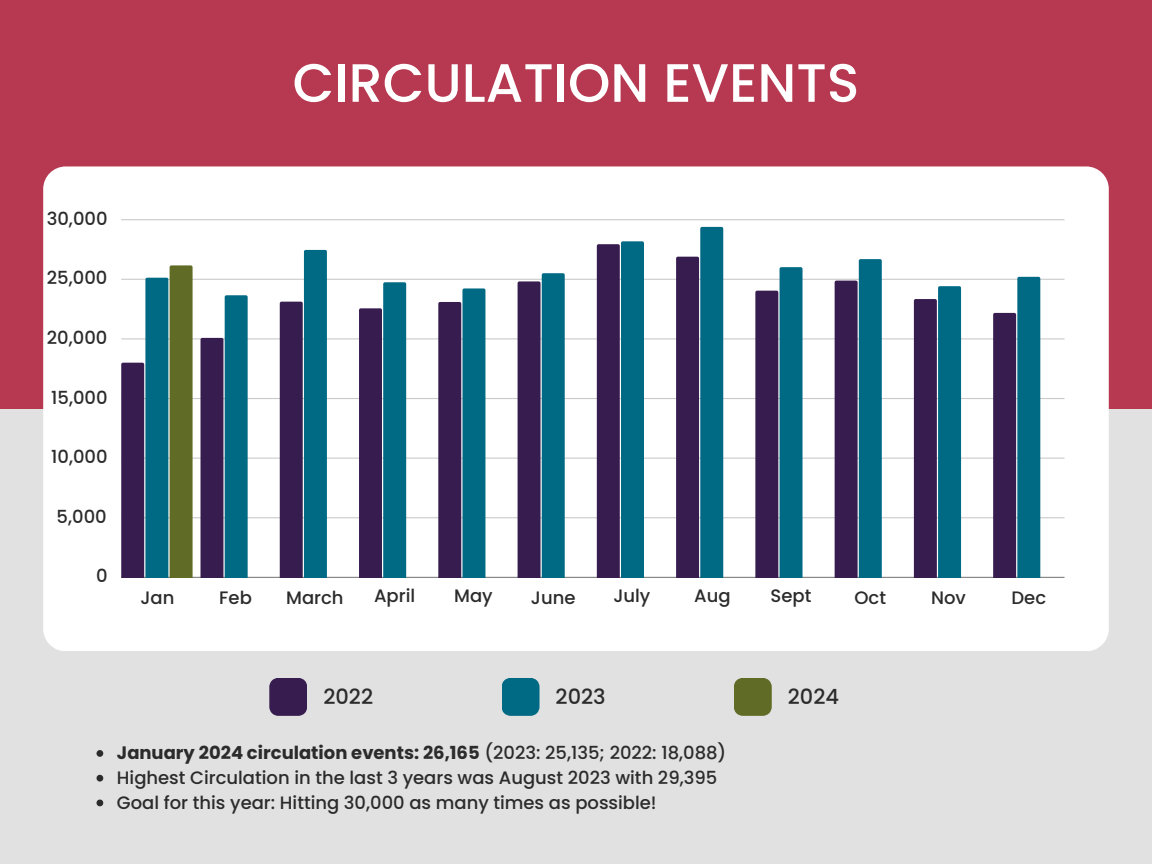
<style>
.page{position:relative;width:1152px;height:864px;background:#b73951}
.page>*{position:absolute;margin:0;border:0;box-sizing:border-box;transform-origin:0 0}
.t1{font:500 54px "Poppins";color:#fff}
.t2{font:500 21px "Poppins";color:#2b2b2b}
.t3{font:500 18px "Poppins";color:#2b2b2b}
.t4{font:700 18px "Poppins";color:#2b2b2b}
.s1{font-weight:500}
</style>
<div class="page">
<div style="left:0;top:409px;width:1152px;height:455px;background:#e1e1e1"></div>
<div style="left:43px;top:166px;width:1066px;height:485px;background:#fff;border-radius:23px"></div>
<hr style="left:121px;top:517px;width:944px;height:1px;background:#2b2b2b">
<hr style="left:121px;top:458px;width:944px;height:1px;background:#2b2b2b">
<hr style="left:121px;top:398px;width:944px;height:1px;background:#2b2b2b">
<hr style="left:121px;top:338px;width:944px;height:1px;background:#2b2b2b">
<hr style="left:121px;top:279px;width:944px;height:1px;background:#2b2b2b">
<hr style="left:121px;top:219px;width:944px;height:1px;background:#2b2b2b">
<hr style="left:121px;top:577px;width:944px;height:1px;background:#2b2b2b">
<svg style="left:121px;top:265px;width:72px;height:312px;background:#52706d"></svg>
<svg style="left:201px;top:295px;width:47px;height:282px;background:#315a7b"></svg>
<svg style="left:280px;top:250px;width:47px;height:327px;background:#30597b"></svg>
<svg style="left:359px;top:282px;width:47px;height:295px;background:#2a5175"></svg>
<svg style="left:438px;top:288px;width:47px;height:289px;background:#274e72"></svg>
<svg style="left:518px;top:273px;width:47px;height:304px;background:#254c70"></svg>
<svg style="left:597px;top:241px;width:47px;height:336px;background:#22496e"></svg>
<svg style="left:676px;top:227px;width:47px;height:350px;background:#2a5174"></svg>
<svg style="left:755px;top:267px;width:48px;height:310px;background:#2f5577"></svg>
<svg style="left:835px;top:259px;width:47px;height:318px;background:#285073"></svg>
<svg style="left:914px;top:286px;width:47px;height:291px;background:#254c71"></svg>
<svg style="left:993px;top:277px;width:47px;height:300px;background:#2d5577"></svg>
<svg style="left:269px;top:678px;width:38px;height:38px"></svg>
<svg style="left:502px;top:678px;width:38px;height:38px"></svg>
<svg style="left:734px;top:678px;width:38px;height:38px"></svg>
<svg style="left:97px;top:750px;width:6px;height:7px"></svg>
<svg style="left:97px;top:775px;width:6px;height:7px"></svg>
<svg style="left:97px;top:800px;width:6px;height:6px"></svg>
<h2 class="t1" style="left:293px;top:45px;width:568px">CIRCULATION EVENTS</h2>
<p class="t3" style="left:47px;top:206px;width:62px">30,000</p>
<p class="t3" style="left:47px;top:265px;width:62px">25,000</p>
<p class="t3" style="left:47px;top:325px;width:62px">20,000</p>
<p class="t3" style="left:51px;top:385px;width:58px">15,000</p>
<p class="t3" style="left:51px;top:444px;width:58px">10,000</p>
<p class="t3" style="left:57px;top:504px;width:52px">5,000</p>
<p class="t3" style="left:96px;top:564px;width:13px">0</p>
<p class="t3" style="left:140px;top:585px;width:36px">Jan</p>
<p class="t3" style="left:219px;top:585px;width:34px">Feb</p>
<p class="t3" style="left:286px;top:585px;width:59px">March</p>
<p class="t3" style="left:374px;top:583px;width:43px">April</p>
<p class="t3" style="left:454px;top:583px;width:40px">May</p>
<p class="t3" style="left:531px;top:585px;width:46px">June</p>
<p class="t3" style="left:613px;top:583px;width:39px">July</p>
<p class="t3" style="left:694px;top:583px;width:38px">Aug</p>
<p class="t3" style="left:771px;top:583px;width:42px">Sept</p>
<p class="t3" style="left:855px;top:585px;width:33px">Oct</p>
<p class="t3" style="left:931px;top:585px;width:36px">Nov</p>
<p class="t3" style="left:1012px;top:585px;width:36px">Dec</p>
<p class="t2" style="left:323px;top:682px;width:51px">2022</p>
<p class="t2" style="left:556px;top:682px;width:52px">2023</p>
<p class="t2" style="left:788px;top:682px;width:53px">2024</p>
<h1 class="t4" style="left:117px;top:740px;width:611px">January 2024 circulation events: 26,165 <span class="s1">(2023: 25,135; 2022: 18,088)</span></h1>
<h2 class="t3" style="left:117px;top:765px;width:602px">Highest Circulation in the last 3 years was August 2023 with 29,395</h2>
<h2 class="t3" style="left:117px;top:790px;width:541px">Goal for this year: Hitting 30,000 as many times as possible!</h2>
</div>
